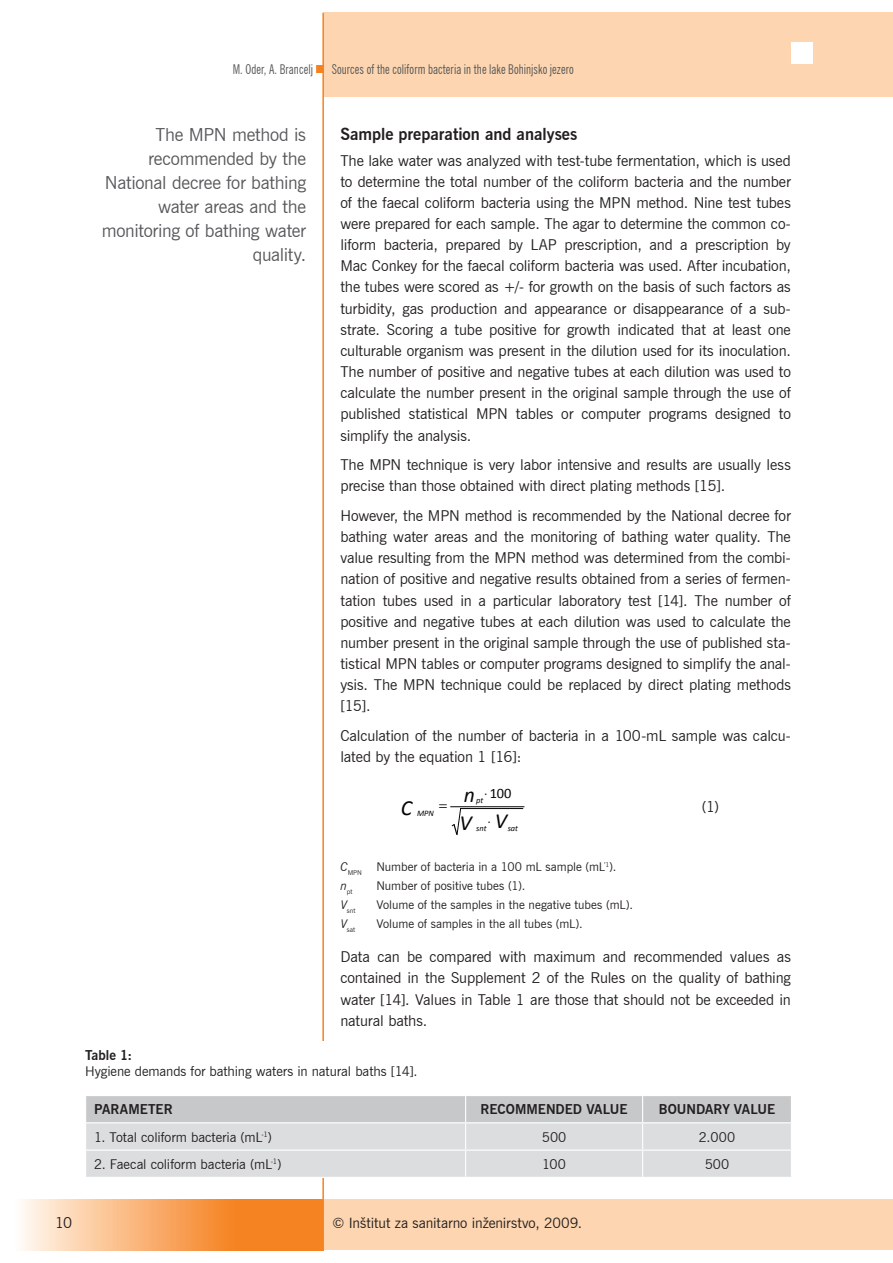
<style>
.page{position:relative;width:893px;height:1263px;background:#fff}
.page>*{position:absolute;margin:0;border:0;box-sizing:border-box;transform-origin:0 0}
.t1{font:italic 21.6px "Calibri";color:#050504}
.t2{font:18px/24px "News Gothic L2";letter-spacing:-.015em;color:#57585a;text-align:right}
.t3{font:700 16.5px "News Gothic L2";color:#231f20}
.t4{font:15px/21.1px "News Gothic L2";letter-spacing:-.01em;color:#231f20;text-align:justify}
.t5{font:14.4px "Calibri";color:#050504}
.t6{font:14.25px "News Gothic L2";letter-spacing:-.005em;color:#231f20}
.t7{font:13.5px "News Gothic L2";color:#231f20}
.t8{font:condensed 13.5px "News Gothic L2";letter-spacing:.005em;color:#57585a;scale:.9 1}
.t9{font:700 13.5px "News Gothic L2";letter-spacing:-.005em;color:#231f20}
.t10{font:12px "News Gothic L2";color:#231f20}
.t11{font:italic 8.4px "Calibri";color:#050504}
.t12{font:6.6px "News Gothic L2";letter-spacing:.01em;color:#231f20}
.s1{color:#f58220}
.s2{font-style:italic}
</style>
<div class="page">
<svg style="left:22px;top:1200px;width:300px;height:50px"></svg>
<div style="left:324px;top:1200px;width:569px;height:50px;background:#fdd5b0"></div>
<div style="left:323px;top:13px;width:570px;height:84px;background:#fdd5b0"></div>
<hr style="left:322px;top:13px;width:2px;height:1237px;background:#f58220">
<div style="left:791px;top:43px;width:21px;height:21px;background:#fff"></div>
<hr style="left:461px;top:808px;width:62px;height:1px;background:#050504">
<hr style="left:451px;top:806px;width:73px;height:1px;background:#050504">
<div style="left:85px;top:1042px;width:706px;height:136px;background:#fff"></div>
<svg style="left:86px;top:1096px;width:705px;height:81px"></svg>
<svg style="left:450px;top:806px;width:11px;height:29px"></svg>
<p class="t8" style="left:233px;top:61px;width:380px">M. Oder, A. Brancelj <span class="s1">■</span> Sources of the coliform bacteria in the lake Bohinjsko jezero</p>
<p class="t2" style="left:102px;top:123px;width:206px">The MPN method is recommended by the<br>National decree for bathing water areas and the monitoring of bathing water quality.</p>
<p class="t3" style="left:340px;top:124px;width:238px">Sample preparation and analyses</p>
<p class="t4" style="left:340px;top:149px;width:452px">The lake water was analyzed with test-tube fermentation, which is used to determine the total number of the coliform bacteria and the number of the faecal coliform bacteria using the MPN method. Nine test tubes were prepared for each sample. The agar to determine the common co&shy;liform bacteria, prepared by LAP prescription, and a prescription by Mac Conkey for the faecal coliform bacteria was used. After incubation, the tubes were scored as +/- for growth on the basis of such factors as turbidity, gas production and appearance or disappearance of a sub&shy;strate. Scoring a tube positive for growth indicated that at least one culturable organism was present in the dilution used for its inoculation.<br>The number of positive and negative tubes at each dilution was used to calculate the number present in the original sample through the use of published statistical MPN tables or computer programs designed to simplify the analysis.</p>
<p class="t4" style="left:340px;top:454px;width:452px">The MPN technique is very labor intensive and results are usually less precise than those obtained with direct plating methods [15].</p>
<p class="t4" style="left:340px;top:505px;width:452px">However, the MPN method is recommended by the National decree for bathing water areas and the monitoring of bathing water quality. The value resulting from the MPN method was determined from the combi&shy;nation of positive and negative results obtained from a series of fermen&shy;tation tubes used in a particular laboratory test [14]. The number of positive and negative tubes at each dilution was used to calculate the number present in the original sample through the use of published sta&shy;tistical MPN tables or computer programs designed to simplify the anal&shy;ysis. The MPN technique could be replaced by direct plating methods [15].</p>
<p class="t4" style="left:340px;top:725px;width:452px">Calculation of the number of bacteria in a 100-mL sample was calcu&shy;lated by the equation 1 [16]:</p>
<h1 class="t1" style="left:401px;top:794px;width:13px">C</h1>
<p class="t11" style="left:417px;top:808px;width:18px">MPN</p>
<p class="t5" style="left:484px;top:784px;width:29px">⋅ 100</p>
<h1 class="t1" style="left:464px;top:782px;width:13px">n</h1>
<p class="t11" style="left:476px;top:795px;width:9px">pt</p>
<h1 class="t1" style="left:459px;top:808px;width:49px">V V</h1>
<p class="t11" style="left:476px;top:823px;width:12px">snt</p>
<p class="t11" style="left:508px;top:823px;width:12px">sat</p>
<p class="t4" style="left:702px;top:796px;width:19px">(1)</p>
<p class="t10" style="left:340px;top:859px;width:277px"><span class="s2">C</span><sub>MPN</sub> Number of bacteria in a 100 mL sample (mL<sup>’1</sup>).</p>
<p class="t12" style="left:340px;top:887px;width:14px"><sup>n</sup>pt</p>
<p class="t10" style="left:376px;top:878px;width:150px">Number of positive tubes (1).</p>
<p class="t12" style="left:340px;top:907px;width:17px"><sup>V</sup>snt</p>
<p class="t10" style="left:376px;top:898px;width:258px">Volume of the samples in the negative tubes (mL).</p>
<p class="t12" style="left:340px;top:926px;width:16px"><sup>V</sup>sat</p>
<p class="t10" style="left:376px;top:917px;width:208px">Volume of samples in the all tubes (mL).</p>
<p class="t4" style="left:340px;top:946px;width:452px">Data can be compared with maximum and recommended values as contained in the Supplement 2 of the Rules on the quality of bathing water [14]. Values in Table 1 are those that should not be exceeded in natural baths.</p>
<p class="t9" style="left:85px;top:1047px;width:49px">Table 1:</p>
<p class="t7" style="left:85px;top:1063px;width:334px">Hygiene demands for bathing waters in natural baths [14].</p>
<p class="t9" style="left:94px;top:1101px;width:80px">PARAMETER</p>
<p class="t9" style="left:481px;top:1101px;width:149px">RECOMMENDED VALUE</p>
<p class="t9" style="left:659px;top:1101px;width:118px">BOUNDARY VALUE</p>
<p class="t7" style="left:94px;top:1129px;width:179px">1. Total coliform bacteria (mL<sup>-1</sup>)</p>
<p class="t7" style="left:542px;top:1129px;width:26px">500</p>
<p class="t7" style="left:699px;top:1129px;width:38px">2.000</p>
<p class="t7" style="left:94px;top:1156px;width:189px">2. Faecal coliform bacteria (mL<sup>-1</sup>)</p>
<p class="t7" style="left:542px;top:1156px;width:25px">100</p>
<p class="t7" style="left:705px;top:1156px;width:26px">500</p>
<p class="t4" style="left:55px;top:1212px;width:18px">10</p>
<p class="t6" style="left:333px;top:1214px;width:251px">© Inštitut za sanitarno inženirstvo, 2009.</p>
</div>
